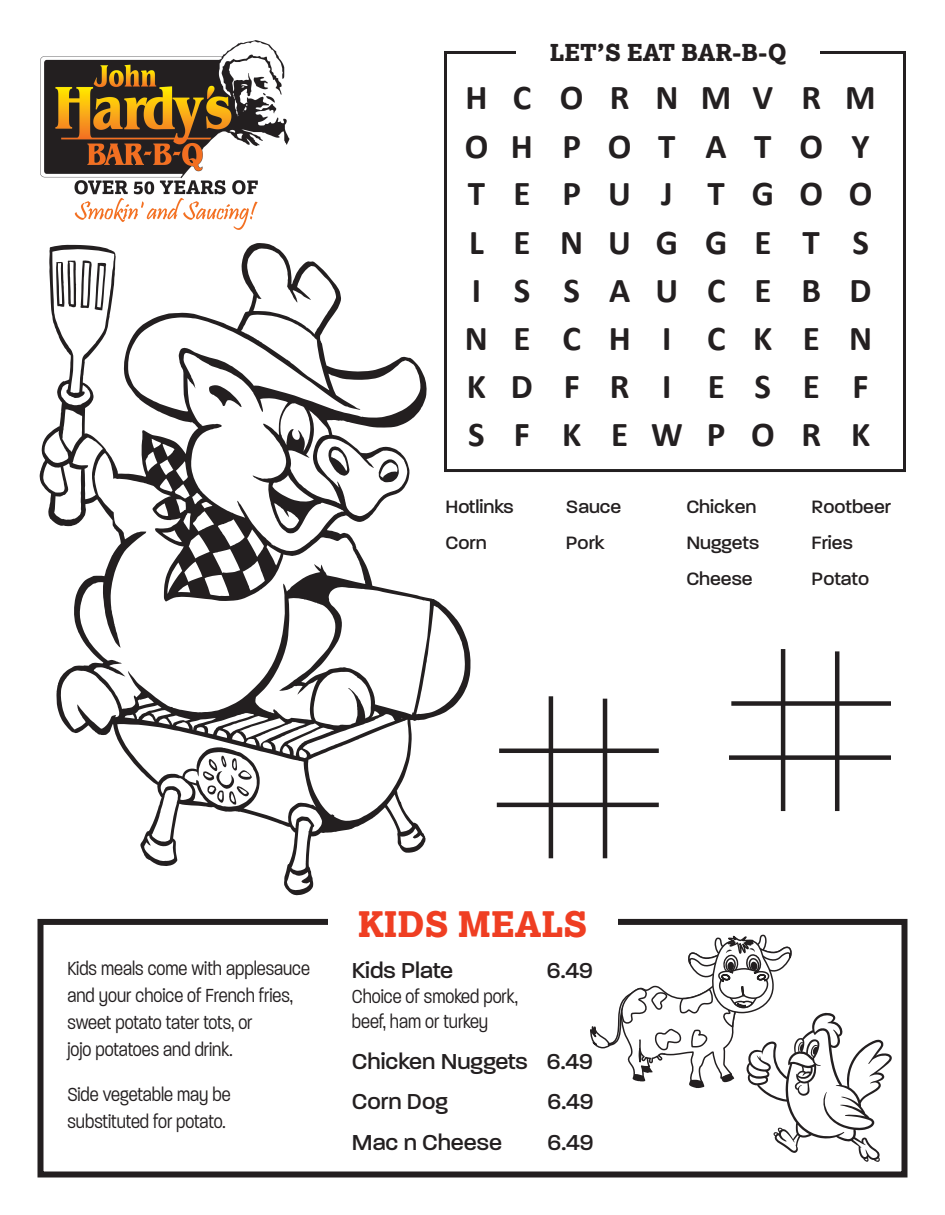
<style>
.page{position:relative;width:945px;height:1215px;background:#fff}
.page>*{position:absolute;margin:0;border:0;box-sizing:border-box;transform-origin:0 0}
.t1{font:800 35.1px "Lexia";color:#ef3e22}
.t2{font:700 34.95px/48.2px "Calibri";color:#231f20}
.t3{font:500 23.4px/40.5px "Paralucent";color:#231f20}
.t4{font:800 23.25px "Lexia";color:#231f20}
.t5{font:300 20.4px/27px "Paralucent Condensed";color:#231f20}
.t6{font:500 19.35px/36px "Paralucent";color:#231f20}
</style>
<div class="page">
<div style="left:444px;top:51px;width:462px;height:421px;border:3px solid #231f20"></div>
<div style="left:517px;top:46px;width:303px;height:12px;background:#fff"></div>
<div style="left:38px;top:919px;width:870px;height:259px;border:6px solid #231f20"></div>
<svg style="left:590px;top:918px;width:302px;height:244px"></svg>
<div style="left:328px;top:916px;width:289px;height:14px;background:#fff"></div>
<img style="left:40px;top:40px;width:250px;height:190px">
<svg style="left:49px;top:243px;width:422px;height:652px"></svg>
<svg style="left:203px;top:756px;width:49px;height:49px"></svg>
<svg style="left:313px;top:435px;width:97px;height:87px"></svg>
<svg style="left:39px;top:310px;width:51px;height:407px"></svg>
<div style="left:729px;top:755px;width:162px;height:5px;background:#231f20"></div>
<div style="left:731px;top:701px;width:160px;height:5px;background:#231f20"></div>
<hr style="left:781px;top:649px;width:4px;height:162px;background:#231f20">
<hr style="left:835px;top:651px;width:4px;height:160px;background:#231f20">
<hr style="left:497px;top:803px;width:162px;height:4px;background:#231f20">
<hr style="left:499px;top:749px;width:160px;height:4px;background:#231f20">
<hr style="left:549px;top:696px;width:4px;height:162px;background:#231f20">
<hr style="left:603px;top:699px;width:4px;height:159px;background:#231f20">
<p class="t4" style="left:550px;top:37px;width:238px">LET’S EAT BAR-B-Q</p>
<h2 class="t2" style="left:465px;top:73px;width:413px">H C O R N M V R M<br>O H P O T A T O Y<br>T E P U J T G O O<br>L E N U G G E T S<br>I S S A U C E B D<br>N E C H I C K E N<br>K D F R I E S E F<br>S F K E W P O R K</h2>
<p class="t6" style="left:445px;top:489px;width:70px">Hotlinks<br>Corn</p>
<p class="t6" style="left:812px;top:489px;width:81px">Rootbeer<br>Fries<br>Potato</p>
<p class="t6" style="left:686px;top:489px;width:74px">Chicken<br>Nuggets<br>Cheese</p>
<p class="t6" style="left:566px;top:489px;width:57px">Sauce<br>Pork</p>
<p class="t5" style="left:68px;top:955px;width:244px">Kids meals come with applesauce and your choice of French fries, sweet potato tater tots, or<br>jojo potatoes and drink.</p>
<p class="t5" style="left:68px;top:1081px;width:165px">Side vegetable may be substituted for potato.</p>
<h1 class="t1" style="left:358px;top:901px;width:231px">KIDS MEALS</h1>
<p class="t3" style="left:352px;top:950px;width:103px">Kids Plate</p>
<p class="t5" style="left:352px;top:984px;width:167px;line-height:25.3px">Choice of smoked pork, beef, ham or turkey</p>
<p class="t3" style="left:547px;top:950px;width:48px">6.49</p>
<p class="t3" style="left:352px;top:1041px;width:243px">Chicken Nuggets 6.49<br>Corn Dog</p>
<p class="t3" style="left:548px;top:1082px;width:48px">6.49</p>
<p class="t3" style="left:352px;top:1122px;width:152px">Mac n Cheese</p>
<p class="t3" style="left:548px;top:1122px;width:48px">6.49</p>
</div>
